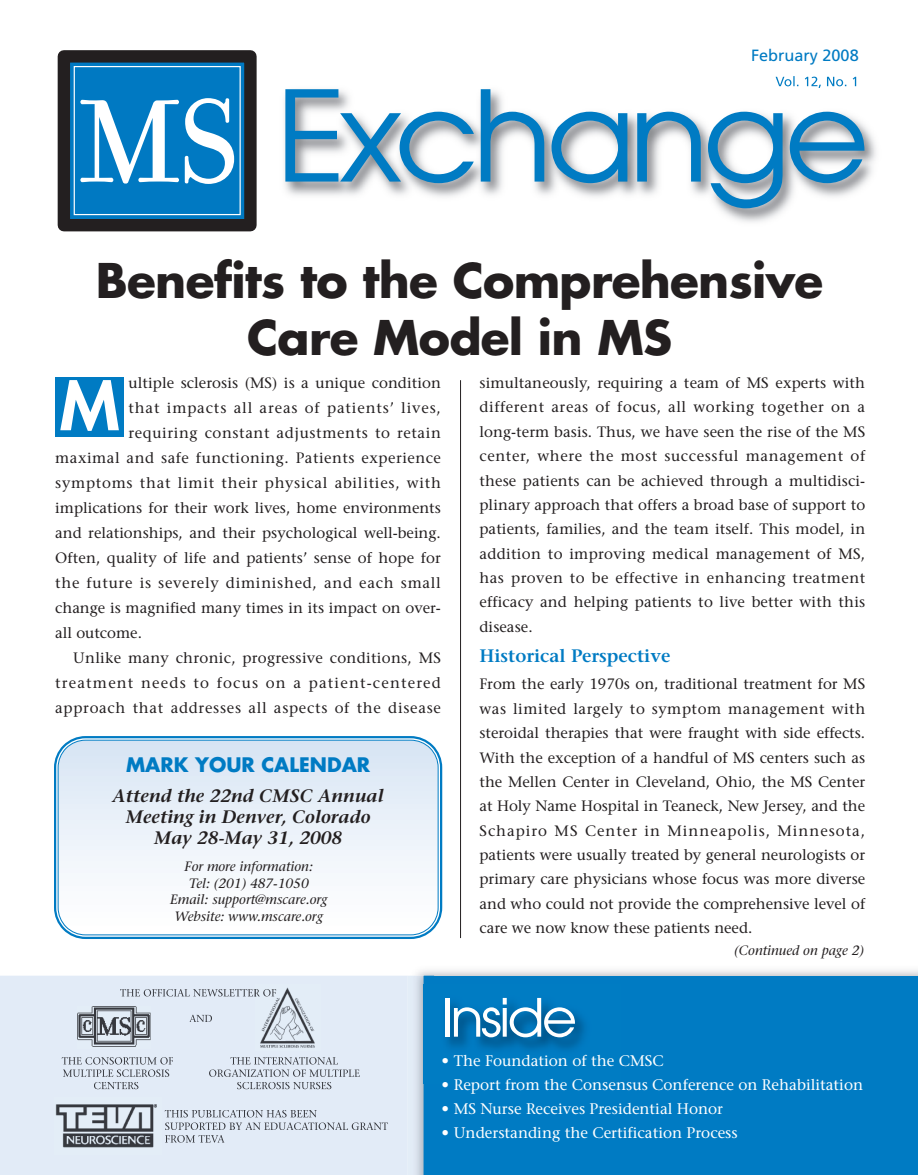
<style>
.page{position:relative;width:918px;height:1175px;background:#fff}
.page>*{position:absolute;margin:0;border:0;box-sizing:border-box;transform-origin:0 0}
.t1{font:124.95px "Avant Garde";letter-spacing:-.05em;color:#007bc3;scale:1.05 1}
.t2{font:800 64.8px "Futura";color:#fff;scale:1.11 1}
.t3{font:52.35px "Avant Garde";letter-spacing:-.05em;color:#fff;scale:1.04 1}
.t4{font:700 46.5px/57px "Futura";letter-spacing:-.015em;color:#231f20;text-align:center}
.t5{font:700 19.5px "Futura";color:#007bc3}
.t6{font:italic 600 18px/21px "Stone Serif";color:#231f20;text-align:center}
.t7{font:600 18px "Stone Serif";color:#007bc3}
.t8{font:16.35px "Frutiger";color:#007bc3}
.t9{font:15.3px "Stone Serif";color:#fff}
.t10{font:15px/24.3px "Stone Serif";letter-spacing:.02em;color:#231f20;text-align:justify}
.t11{font:15px "Stone Serif";color:#231f20}
.t12{font:15px "Stone Serif";letter-spacing:.045em;color:#231f20}
.t13{font:15px "Stone Serif";letter-spacing:.05em;color:#231f20}
.t14{font:15px "Stone Serif";letter-spacing:.08em;color:#231f20}
.t15{font:15px "Stone Serif";letter-spacing:.055em;color:#231f20}
.t16{font:15px "Stone Serif";letter-spacing:.04em;color:#231f20}
.t17{font:italic 13.5px/16.5px "Stone Serif";color:#231f20;text-align:center}
</style>
<div class="page">
<img style="left:249px;top:76px;width:627px;height:156px">
<img style="left:776px;top:76px;width:80px;height:12px">
<div style="left:64px;top:56px;width:186px;height:169px;background:#0079c2"></div>
<div style="left:58px;top:50px;width:199px;height:181px;border:12px solid #231f20"></div>
<div style="left:74px;top:66px;width:167px;height:149px;border:1px solid #fff"></div>
<svg style="left:80px;top:100px;width:99px;height:83px"></svg>
<svg style="left:185px;top:98px;width:49px;height:86px"></svg>
<div style="left:424px;top:975px;width:494px;height:199px;background:#007bc3"></div>
<div style="left:55px;top:377px;width:69px;height:59px;background:#007bc3"></div>
<hr style="left:460px;top:380px;width:1px;height:558px;background:#231f20">
<svg style="left:54px;top:736px;width:389px;height:203px"></svg>
<svg style="left:57px;top:739px;width:382px;height:196px"></svg>
<svg style="left:0;top:976px;width:408px;height:198px;background:#d9e1ed"></svg>
<img style="left:78px;top:1006px;width:73px;height:42px">
<img style="left:408px;top:975px;width:16px;height:199px">
<svg style="left:62px;top:1057px;width:84px;height:32px;background:#c7cfda"></svg>
<svg style="left:209px;top:1057px;width:99px;height:32px;background:#c8d0db"></svg>
<svg style="left:165px;top:1109px;width:80px;height:33px;background:#c6ced9"></svg>
<svg style="left:120px;top:989px;width:87px;height:7px"></svg>
<svg style="left:189px;top:1014px;width:23px;height:8px"></svg>
<p class="t8" style="left:751px;top:48px;width:109px">February 2008</p>
<h1 class="t1" style="left:275px;top:65px;width:567px">Exchange</h1>
<h3 class="t4" style="left:96px;top:256px;width:729px">Benefits to the Comprehensive<br>Care Model in MS</h3>
<p class="t10" style="left:129px;top:372px;width:314px">ultiple sclerosis (MS) is a unique condition</p>
<p class="t15" style="left:128px;top:402px;width:314px">that impacts all areas of patients’ lives,</p>
<p class="t16" style="left:128px;top:427px;width:314px">requiring constant adjustments to retain</p>
<p class="t10" style="left:55px;top:447px;width:387px">maximal and safe functioning. Patients experience</p>
<p class="t13" style="left:55px;top:477px;width:387px">symptoms that limit their physical abilities, with</p>
<p class="t11" style="left:55px;top:502px;width:387px">implications for their work lives, home environments</p>
<p class="t11" style="left:55px;top:527px;width:387px">and relationships, and their psychological well-being.</p>
<p class="t10" style="left:55px;top:547px;width:387px">Often, quality of life and patients’ sense of hope for</p>
<p class="t12" style="left:55px;top:577px;width:387px">the future is severely diminished, and each small</p>
<p class="t11" style="left:55px;top:602px;width:387px">change is magnified many times in its impact on over-</p>
<p class="t11" style="left:55px;top:627px;width:88px">all outcome.</p>
<p class="t10" style="left:73px;top:647px;width:369px">Unlike many chronic, progressive conditions, MS</p>
<p class="t14" style="left:55px;top:677px;width:387px">treatment needs to focus on a patient-centered</p>
<p class="t12" style="left:55px;top:702px;width:387px">approach that addresses all aspects of the disease</p>
<h2 class="t2" style="left:60px;top:375px;width:56px">M</h2>
<p class="t10" style="left:479px;top:372px;width:387px">simultaneously, requiring a team of MS experts with different areas of focus, all working together on a long-term basis. Thus, we have seen the rise of the MS center, where the most successful management of these patients can be achieved through a multidisci&shy;plinary approach that offers a broad base of support to patients, families, and the team itself. This model, in addition to improving medical management of MS, has proven to be effective in enhancing treatment efficacy and helping patients to live better with this disease.</p>
<p class="t7" style="left:479px;top:649px;width:192px">Historical Perspective</p>
<p class="t10" style="left:479px;top:673px;width:387px">From the early 1970s on, traditional treatment for MS was limited largely to symptom management with steroidal therapies that were fraught with side effects.<br>With the exception of a handful of MS centers such as the Mellen Center in Cleveland, Ohio, the MS Center at Holy Name Hospital in Teaneck, New Jersey, and the Schapiro MS Center in Minneapolis, Minnesota, patients were usually treated by general neurologists or primary care physicians whose focus was more diverse and who could not provide the comprehensive level of care we now know these patients need.</p>
<p class="t17" style="left:734px;top:943px;width:131px">(Continued on page 2)</p>
<h3 class="t5" style="left:126px;top:756px;width:246px">MARK YOUR CALENDAR</h3>
<p class="t6" style="left:113px;top:787px;width:273px">Attend the 22nd CMSC Annual<br>Meeting in Denver, Colorado<br>May 28-May 31, 2008</p>
<p class="t17" style="left:170px;top:859px;width:159px">For more information:<br>Tel: (201) 487-1050<br>Email: support@mscare.org<br>Website: www.mscare.org</p>
<h3 class="t3" style="left:441px;top:988px;width:132px">Inside</h3>
<p class="t9" style="left:442px;top:1054px;width:224px">• The Foundation of the CMSC</p>
<p class="t9" style="left:442px;top:1078px;width:423px">• Report from the Consensus Conference on Rehabilitation</p>
<p class="t9" style="left:442px;top:1103px;width:283px">• MS Nurse Receives Presidential Honor</p>
<p class="t9" style="left:442px;top:1127px;width:298px">• Understanding the Certification Process</p>
</div>
